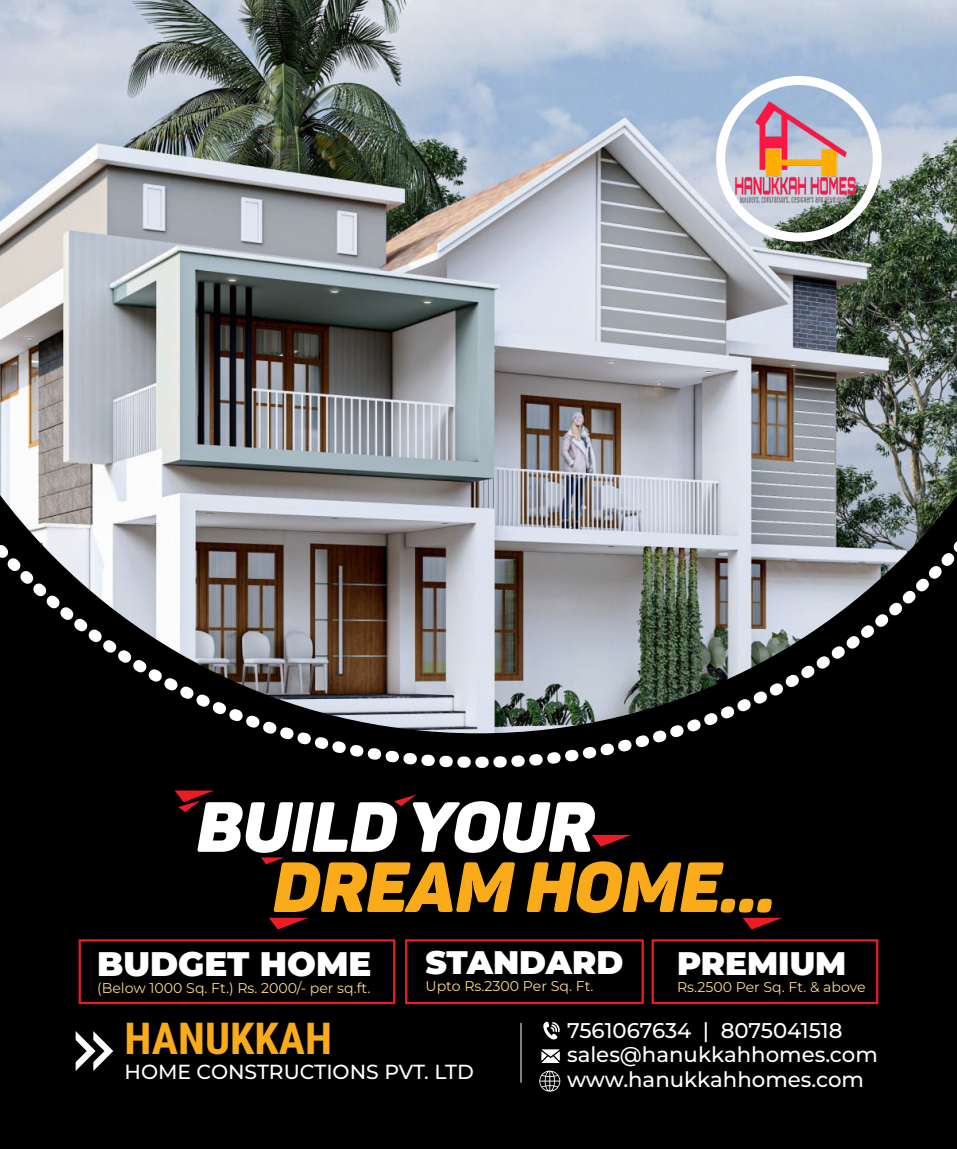
<style>
.page{position:relative;width:957px;height:1149px;background:#fff}
.page>*{position:absolute;margin:0;border:0;box-sizing:border-box;transform-origin:0 0}
.t1{font:69.75px "Panton Blackitalic Caps";color:#faab19}
.t2{font:69.75px "Panton Blackitalic Caps";color:#fff}
.t3{font:700 43.88px "Roboto Condensed";color:#faab19}
.t4{font:900 33.98px "Montserrat";color:#fff}
.t5{font:900 32.62px "Montserrat";color:#fff}
.t6{font:500 21.15px/24.8px "Montserrat";color:#fff}
.t7{font:500 20.25px "Montserrat";color:#fff}
.t8{font:14.17px "Montserrat";color:#f6d990}
</style>
<div class="page">
<div style="left:0;top:0;width:957px;height:1148px;background:#000"></div>
<img style="left:0;top:0;width:957px;height:767px">
<img style="left:729px;top:70px;width:136px;height:136px">
<svg style="left:269px;top:917px;width:39px;height:12px"></svg>
<svg style="left:175px;top:790px;width:39px;height:22px"></svg>
<svg style="left:592px;top:834px;width:39px;height:12px"></svg>
<svg style="left:394px;top:794px;width:22px;height:12px"></svg>
<svg style="left:261px;top:857px;width:23px;height:7px"></svg>
<svg style="left:743px;top:917px;width:39px;height:12px"></svg>
<svg style="left:541px;top:1049px;width:18px;height:13px"></svg>
<svg style="left:543px;top:1021px;width:17px;height:18px"></svg>
<svg style="left:76px;top:1031px;width:37px;height:39px"></svg>
<hr style="left:520px;top:1022px;width:1px;height:60px;background:#fff">
<div style="left:79px;top:938px;width:316px;height:65px;border:2px solid #ec1c24"></div>
<div style="left:405px;top:938px;width:239px;height:65px;border:2px solid #ec1c24"></div>
<div style="left:651px;top:938px;width:227px;height:65px;border:2px solid #ec1c24"></div>
<div style="left:716px;top:76px;width:165px;height:165px;border:9px solid #fff;border-radius:50%"></div>
<svg style="left:539px;top:1070px;width:21px;height:21px"></svg>
<h1 class="t2" style="left:197px;top:781px;width:399px">BUILD YOUR</h1>
<h1 class="t1" style="left:273px;top:842px;width:504px">DREAM HOME...</h1>
<h3 class="t4" style="left:97px;top:940px;width:276px">BUDGET HOME</h3>
<p class="t8" style="left:97px;top:977px;width:275px">(Below 1000 Sq. Ft.) Rs. 2000/- per sq.ft.</p>
<h3 class="t5" style="left:425px;top:940px;width:199px">STANDARD</h3>
<p class="t8" style="left:425px;top:976px;width:169px">Upto Rs.2300 Per Sq. Ft.</p>
<h3 class="t5" style="left:677px;top:941px;width:171px">PREMIUM</h3>
<p class="t8" style="left:677px;top:977px;width:190px">Rs.2500 Per Sq. Ft. &amp; above</p>
<h2 class="t3" style="left:124px;top:1007px;width:209px">HANUKKAH</h2>
<h3 class="t6" style="left:567px;top:1016px;width:312px">7561067634 | 8075041518 sales@hanukkahhomes.com</h3>
<h3 class="t7" style="left:124px;top:1058px;width:351px">HOME CONSTRUCTIONS PVT. LTD</h3>
<h3 class="t6" style="left:567px;top:1066px;width:298px">www.hanukkahhomes.com</h3>
</div>
